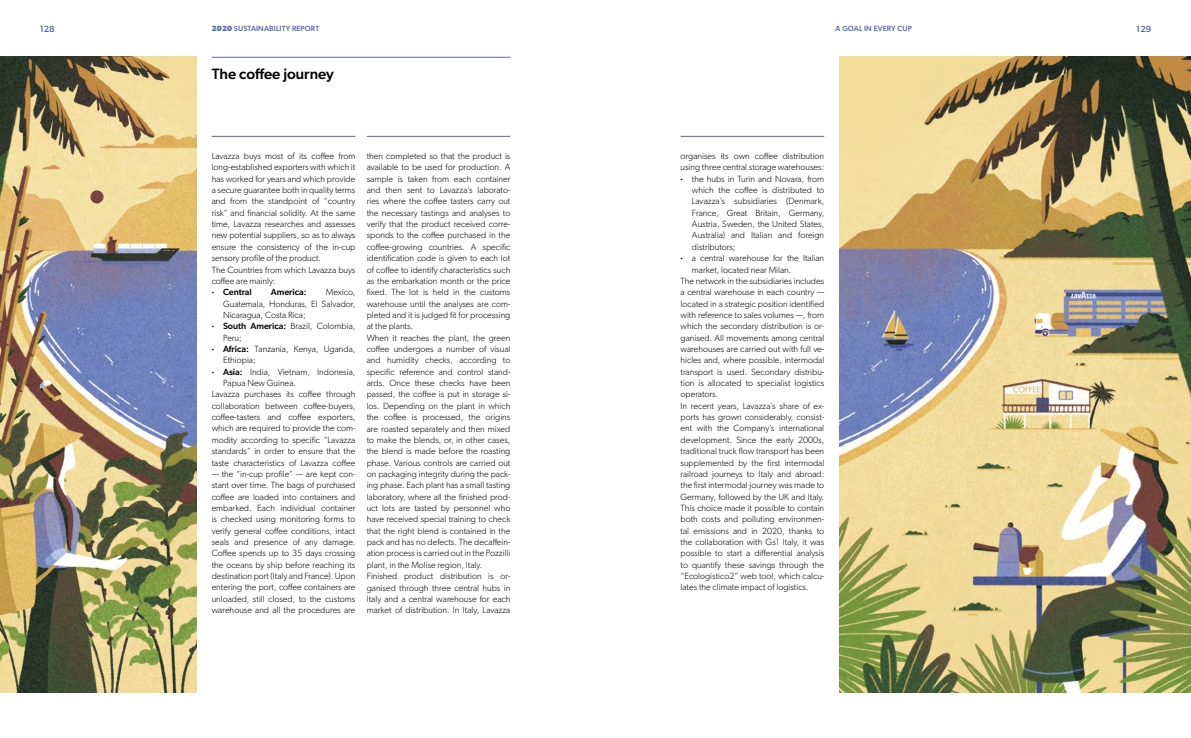
<style>
.page{position:relative;width:1191px;height:738px;background:#fff}
.page>*{position:absolute;margin:0;border:0;box-sizing:border-box;transform-origin:0 0}
.t1{font:500 15px "Gibson";color:#000}
.t2{font:300 9px/11.3px "Gibson";color:#000}
.t3{font:500 9px "Gibson";color:#000}
.t4{font:500 9px "Gibson";color:#5568aa}
.t5{font:500 7.5px "Gibson";letter-spacing:.02em;color:#5568aa}
.s1{font-weight:700}
.s2{font-family:"Mrs Eaves XL Serif Nar OT";font-weight:700}
.s3{font-weight:500}
</style>
<div class="page">
<img style="left:0;top:57px;width:196px;height:635px">
<img style="left:840px;top:57px;width:351px;height:635px">
<hr style="left:212px;top:57px;width:298px;height:1px;background:#5568aa">
<hr style="left:212px;top:136px;width:143px;height:1px;background:#5568aa">
<hr style="left:367px;top:136px;width:143px;height:1px;background:#5568aa">
<hr style="left:680px;top:136px;width:144px;height:1px;background:#5568aa">
<p class="t4" style="left:40px;top:23px;width:16px">128</p>
<p class="t5" style="left:212px;top:24px;width:109px"><span class="s1">2020</span> SUSTAINABILITY REPORT</p>
<p class="t5" style="left:835px;top:24px;width:78px">A GOAL IN EVERY CUP</p>
<p class="t4" style="left:1136px;top:23px;width:16px">129</p>
<h1 class="t1" style="left:212px;top:65px;width:124px">The coffee journey</h1>
<p class="t2" style="left:212px;top:150px;width:145px">Lavazza buys most of its coffee from long-established exporters with which it has worked for years and which provide a secure guarantee both in quality terms and from the standpoint of “country risk” and financial solidity. At the same time, Lavazza researches and assesses new potential suppliers, so as to always ensure the consistency of the in-cup sensory profile of the product.<br>The Countries from which Lavazza buys coffee are mainly:</p>
<p class="t3" style="left:212px;top:286px;width:42px"><span class="s2">•</span> Central</p>
<p class="t3" style="left:271px;top:286px;width:37px">America:</p>
<p class="t2" style="left:223px;top:286px;width:134px;text-align:justify;text-indent:103px">Mexico, Guatemala, Honduras, El Salvador, Nicaragua, Costa Rica;</p>
<p class="t2" style="left:223px;top:320px;width:134px;text-indent:-11px"><span class="s2">•</span> <span class="s3">South America:</span> Brazil, Colombia,<br>Peru;</p>
<p class="t2" style="left:223px;top:343px;width:134px;text-indent:-11px"><span class="s2">•</span> <span class="s3">Africa:</span> Tanzania, Kenya, Uganda,<br>Ethiopia;</p>
<p class="t2" style="left:212px;top:365px;width:145px"><span class="s2">•</span> <span class="s3">Asia:</span> India, Vietnam, Indonesia,</p>
<p class="t2" style="left:223px;top:377px;width:74px">Papua New Guinea.</p>
<p class="t2" style="left:212px;top:388px;width:145px">Lavazza purchases its coffee through</p>
<p class="t2" style="left:212px;top:399px;width:145px">collaboration between coffee-buyers,</p>
<p class="t2" style="left:212px;top:411px;width:145px">coffee-tasters and coffee exporters,</p>
<p class="t2" style="left:212px;top:422px;width:145px">which are required to provide the com-</p>
<p class="t2" style="left:212px;top:433px;width:145px">modity according to specific “Lavazza</p>
<p class="t2" style="left:212px;top:445px;width:145px">standards” in order to ensure that the</p>
<p class="t2" style="left:212px;top:456px;width:145px">taste characteristics of Lavazza coffee</p>
<p class="t2" style="left:212px;top:467px;width:145px;text-align:justify">— the “in-cup profile” — are kept con&shy;stant over time. The bags of purchased coffee are loaded into containers and embarked. Each individual container is checked using monitoring forms to verify general coffee conditions, intact seals and presence of any damage.<br>Coffee spends up to 35 days crossing the oceans by ship before reaching its destination port (Italy and France). Upon entering the port, coffee containers are unloaded, still closed, to the customs warehouse and all the procedures are</p>
<p class="t2" style="left:367px;top:150px;width:145px">then completed so that the product is available to be used for production. A sample is taken from each container and then sent to Lavazza’s laborato&shy;ries where the coffee tasters carry out the necessary tastings and analyses to verify that the product received corre&shy;sponds to the coffee purchased in the coffee-growing countries. A specific identification code is given to each lot of coffee to identify characteristics such as the embarkation month or the price fixed. The lot is held in the customs warehouse until the analyses are com&shy;pleted and it is judged fit for processing at the plants.<br>When it reaches the plant, the green coffee undergoes a number of visual and humidity checks, according to specific reference and control stand&shy;ards. Once these checks have been passed, the coffee is put in storage si&shy;los. Depending on the plant in which the coffee is processed, the origins are roasted separately and then mixed to make the blends, or, in other cases, the blend is made before the roasting phase. Various controls are carried out on packaging integrity during the pack&shy;ing phase. Each plant has a small tasting laboratory, where all the finished prod&shy;uct lots are tasted by personnel who have received special training to check that the right blend is contained in the pack and has no defects. The decaffein&shy;ation process is carried out in the Pozzilli plant, in the Molise region, Italy.<br>Finished product distribution is or&shy;ganised through three central hubs in Italy and a central warehouse for each market of distribution. In Italy, Lavazza</p>
<p class="t2" style="left:680px;top:150px;width:145px">organises its own coffee distribution using three central storage warehouses:</p>
<p class="t2" style="left:692px;top:173px;width:134px;text-align:justify;text-indent:-11px"><span class="s2">•</span> the hubs in Turin and Novara, from which the coffee is distributed to Lavazza’s subsidiaries (Denmark, France, Great Britain, Germany, Austria, Sweden, the United States, Australia) and Italian and foreign distributors;</p>
<p class="t2" style="left:680px;top:252px;width:145px"><span class="s2">•</span> a central warehouse for the Italian</p>
<p class="t2" style="left:692px;top:263px;width:101px">market, located near Milan.</p>
<p class="t2" style="left:680px;top:275px;width:145px">The network in the subsidiaries includes</p>
<p class="t2" style="left:680px;top:286px;width:145px">a central warehouse in each country —</p>
<p class="t2" style="left:680px;top:297px;width:145px">located in a strategic position identified</p>
<p class="t2" style="left:680px;top:309px;width:145px">with reference to sales volumes —, from</p>
<p class="t2" style="left:680px;top:320px;width:145px">which the secondary distribution is or-</p>
<p class="t2" style="left:680px;top:331px;width:145px">ganised. All movements among central</p>
<p class="t2" style="left:680px;top:343px;width:145px">warehouses are carried out with full ve-</p>
<p class="t2" style="left:680px;top:354px;width:145px">hicles and, where possible, intermodal</p>
<p class="t2" style="left:680px;top:365px;width:145px">transport is used. Secondary distribu-</p>
<p class="t2" style="left:680px;top:377px;width:145px">tion is allocated to specialist logistics</p>
<p class="t2" style="left:680px;top:388px;width:39px">operators.</p>
<p class="t2" style="left:680px;top:399px;width:145px">In recent years, Lavazza’s share of ex-</p>
<p class="t2" style="left:680px;top:411px;width:145px">ports has grown considerably, consist-</p>
<p class="t2" style="left:680px;top:422px;width:145px">ent with the Company’s international</p>
<p class="t2" style="left:680px;top:433px;width:145px">development. Since the early 2000s,</p>
<p class="t2" style="left:680px;top:445px;width:145px">traditional truck flow transport has been</p>
<p class="t2" style="left:680px;top:456px;width:145px">supplemented by the first intermodal</p>
<p class="t2" style="left:680px;top:467px;width:145px">railroad journeys to Italy and abroad:</p>
<p class="t2" style="left:680px;top:479px;width:145px">the first intermodal journey was made to</p>
<p class="t2" style="left:680px;top:490px;width:145px">Germany, followed by the UK and Italy.</p>
<p class="t2" style="left:680px;top:501px;width:145px">This choice made it possible to contain</p>
<p class="t2" style="left:680px;top:513px;width:145px">both costs and polluting environmen-</p>
<p class="t2" style="left:680px;top:524px;width:145px">tal emissions and in 2020, thanks to</p>
<p class="t2" style="left:680px;top:535px;width:145px">the collaboration with Gs1 Italy, it was</p>
<p class="t2" style="left:680px;top:547px;width:145px">possible to start a differential analysis</p>
<p class="t2" style="left:680px;top:558px;width:145px">to quantify these savings through the</p>
<p class="t2" style="left:680px;top:569px;width:145px">“Ecologistico2” web tool, which calcu-</p>
<p class="t2" style="left:680px;top:581px;width:130px">lates the climate impact of logistics.</p>
</div>
